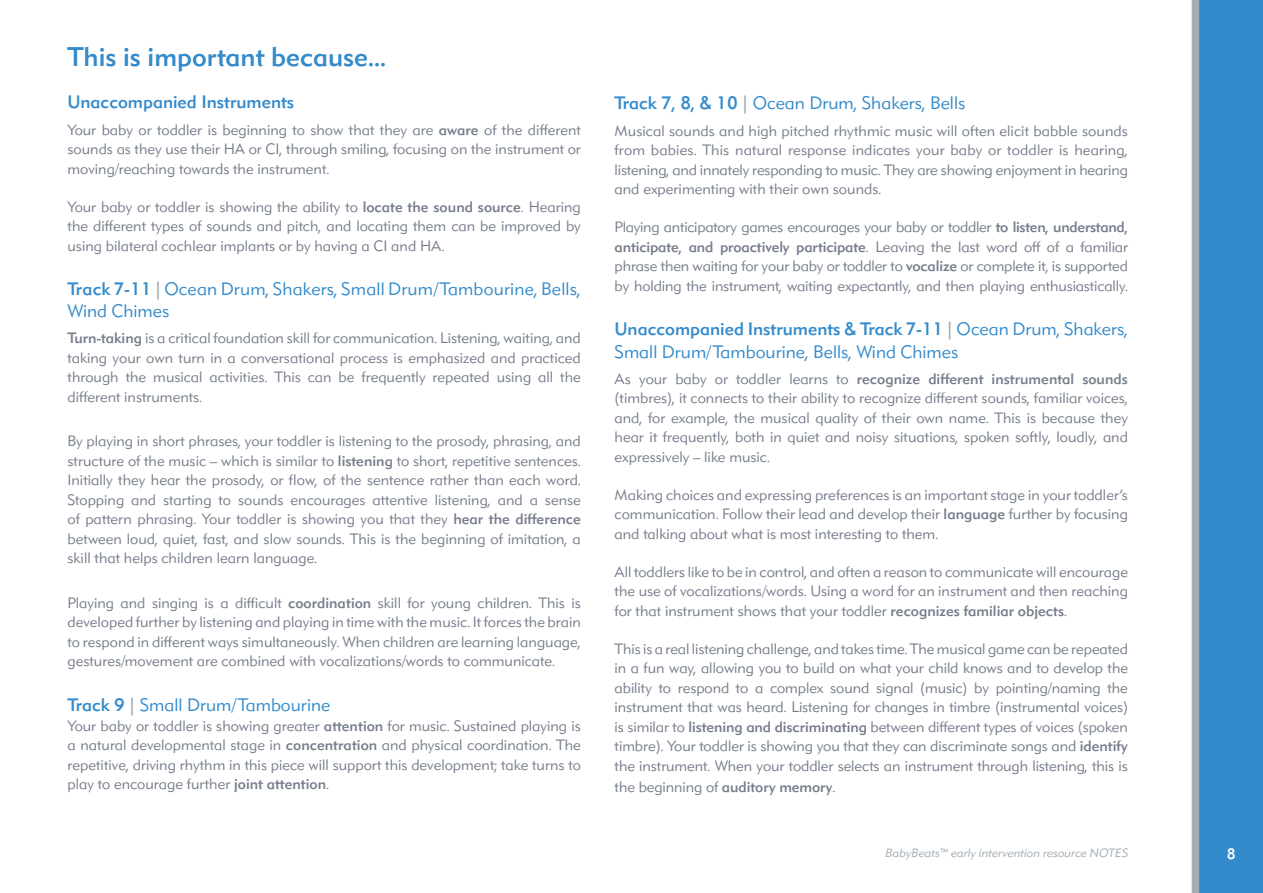
<style>
.page{position:relative;width:1263px;height:893px;background:#fff}
.page>*{position:absolute;margin:0;border:0;box-sizing:border-box;transform-origin:0 0}
.Paragraph_Style_1{font:500 27px "DH Sans";color:#348bcb}
.Paragraph_Style_1-2{font:300 18px/22.5px "DH Sans";color:#348bcb}
.Paragraph_Style_1-3{font:500 18px "DH Sans";color:#348bcb}
.Paragraph_Style_1-4{font:300 15px/19.5px "DH Sans";color:#767e8c;text-align:justify}
.t1{font:500 15px "DH Sans";color:#fff}
.t2{font:italic 300 12px "DH Sans";letter-spacing:.01em;color:#a1acb4}
.s1{font-weight:500}
.s2{font-weight:500;color:#a1acb4}
</style>
<div class="page">
<div style="left:1195px;top:0;width:68px;height:893px;background:#348bcb"></div>
<div style="left:1192px;top:0;width:7px;height:893px;background:#a1acb4"></div>
<p class="Paragraph_Style_1" style="left:68px;top:40px;width:320px">This is important because...</p>
<p class="Paragraph_Style_1-3" style="left:68px;top:91px;width:228px">Unaccompanied Instruments</p>
<p class="Paragraph_Style_1-4" style="left:68px;top:120px;width:515px">Your baby or toddler is beginning to show that they are <span class="s1">aware</span> of the different sounds as they use their HA or CI, through smiling, focusing on the instrument or moving/reaching towards the instrument.</p>
<p class="Paragraph_Style_1-4" style="left:68px;top:197px;width:515px">Your baby or toddler is showing the ability to <span class="s1">locate the sound source</span>. Hearing the different types of sounds and pitch, and locating them can be improved by using bilateral cochlear implants or by having a CI and HA.</p>
<p class="Paragraph_Style_1-2" style="left:68px;top:278px;width:515px"><span class="s1">Track 7-11</span> <span class="s2">|</span> Ocean Drum, Shakers, Small Drum/Tambourine, Bells,</p>
<p class="Paragraph_Style_1-2" style="left:68px;top:300px;width:103px">Wind Chimes</p>
<p class="Paragraph_Style_1-4" style="left:68px;top:328px;width:515px"><span class="s1">Turn-taking</span> is a critical foundation skill for communication. Listening, waiting, and taking your own turn in a conversational process is emphasized and practiced through the musical activities. This can be frequently repeated using all the different instruments.</p>
<p class="Paragraph_Style_1-4" style="left:68px;top:431px;width:515px">By playing in short phrases, your toddler is listening to the prosody, phrasing, and structure of the music – which is similar to <span class="s1">listening</span> to short, repetitive sentences.<br>Initially they hear the prosody, or flow, of the sentence rather than each word.<br>Stopping and starting to sounds encourages attentive listening, and a sense of pattern phrasing. Your toddler is showing you that they <span class="s1">hear the difference </span>between loud, quiet, fast, and slow sounds. This is the beginning of imitation, a skill that helps children learn language.</p>
<p class="Paragraph_Style_1-4" style="left:68px;top:593px;width:515px">Playing and singing is a difficult <span class="s1">coordination</span> skill for young children. This is developed further by listening and playing in time with the music. It forces the brain to respond in different ways simultaneously. When children are learning language, gestures/movement are combined with vocalizations/words to communicate.</p>
<p class="Paragraph_Style_1-2" style="left:68px;top:694px;width:264px"><span class="s1">Track 9</span> <span class="s2">|</span> Small Drum/Tambourine</p>
<p class="Paragraph_Style_1-4" style="left:68px;top:716px;width:515px">Your baby or toddler is showing greater <span class="s1">attention</span> for music. Sustained playing is a natural developmental stage in <span class="s1">concentration</span> and physical coordination. The repetitive, driving rhythm in this piece will support this development; take turns to play to encourage further <span class="s1">joint attention</span>.</p>
<p class="Paragraph_Style_1-2" style="left:615px;top:92px;width:352px"><span class="s1">Track 7, 8, &amp; 10</span> <span class="s2">|</span> Ocean Drum, Shakers, Bells</p>
<p class="Paragraph_Style_1-4" style="left:615px;top:121px;width:515px">Musical sounds and high pitched rhythmic music will often elicit babble sounds from babies. This natural response indicates your baby or toddler is hearing, listening, and innately responding to music. They are showing enjoyment in hearing and experimenting with their own sounds.</p>
<p class="Paragraph_Style_1-4" style="left:615px;top:217px;width:515px">Playing anticipatory games encourages your baby or toddler <span class="s1">to listen, understand, anticipate, and proactively participate</span>. Leaving the last word off of a familiar phrase then waiting for your baby or toddler to <span class="s1">vocalize</span> or complete it, is supported by holding the instrument, waiting expectantly, and then playing enthusiastically.</p>
<p class="Paragraph_Style_1-2" style="left:615px;top:318px;width:515px"><span class="s1">Unaccompanied Instruments &amp; Track 7-11</span> <span class="s2">|</span> Ocean Drum, Shakers,<br>Small Drum/Tambourine, Bells, Wind Chimes</p>
<p class="Paragraph_Style_1-4" style="left:615px;top:369px;width:515px">As your baby or toddler learns to <span class="s1">recognize different instrumental sounds </span>(timbres), it connects to their ability to recognize different sounds, familiar voices, and, for example, the musical quality of their own name. This is because they hear it frequently, both in quiet and noisy situations, spoken softly, loudly, and expressively – like music.</p>
<p class="Paragraph_Style_1-4" style="left:615px;top:485px;width:515px">Making choices and expressing preferences is an important stage in your toddler’s communication. Follow their lead and develop their <span class="s1">language</span> further by focusing and talking about what is most interesting to them.</p>
<p class="Paragraph_Style_1-4" style="left:615px;top:562px;width:515px">All toddlers like to be in control, and often a reason to communicate will encourage the use of vocalizations/words. Using a word for an instrument and then reaching for that instrument shows that your toddler <span class="s1">recognizes familiar objects</span>.</p>
<p class="Paragraph_Style_1-4" style="left:615px;top:639px;width:515px">This is a real listening challenge, and takes time. The musical game can be repeated in a fun way, allowing you to build on what your child knows and to develop the ability to respond to a complex sound signal (music) by pointing/naming the instrument that was heard. Listening for changes in timbre (instrumental voices) is similar to <span class="s1">listening and discriminating</span> between different types of voices (spoken timbre). Your toddler is showing you that they can discriminate songs and <span class="s1">identify </span>the instrument. When your toddler selects an instrument through listening, this is</p>
<p class="Paragraph_Style_1-4" style="left:615px;top:777px;width:222px">the beginning of <span class="s1">auditory memory</span>.</p>
<p class="t2" style="left:885px;top:845px;width:244px">BabyBeats™ early intervention resource NOTES</p>
<p class="t1" style="left:1227px;top:844px;width:10px">8</p>
</div>
